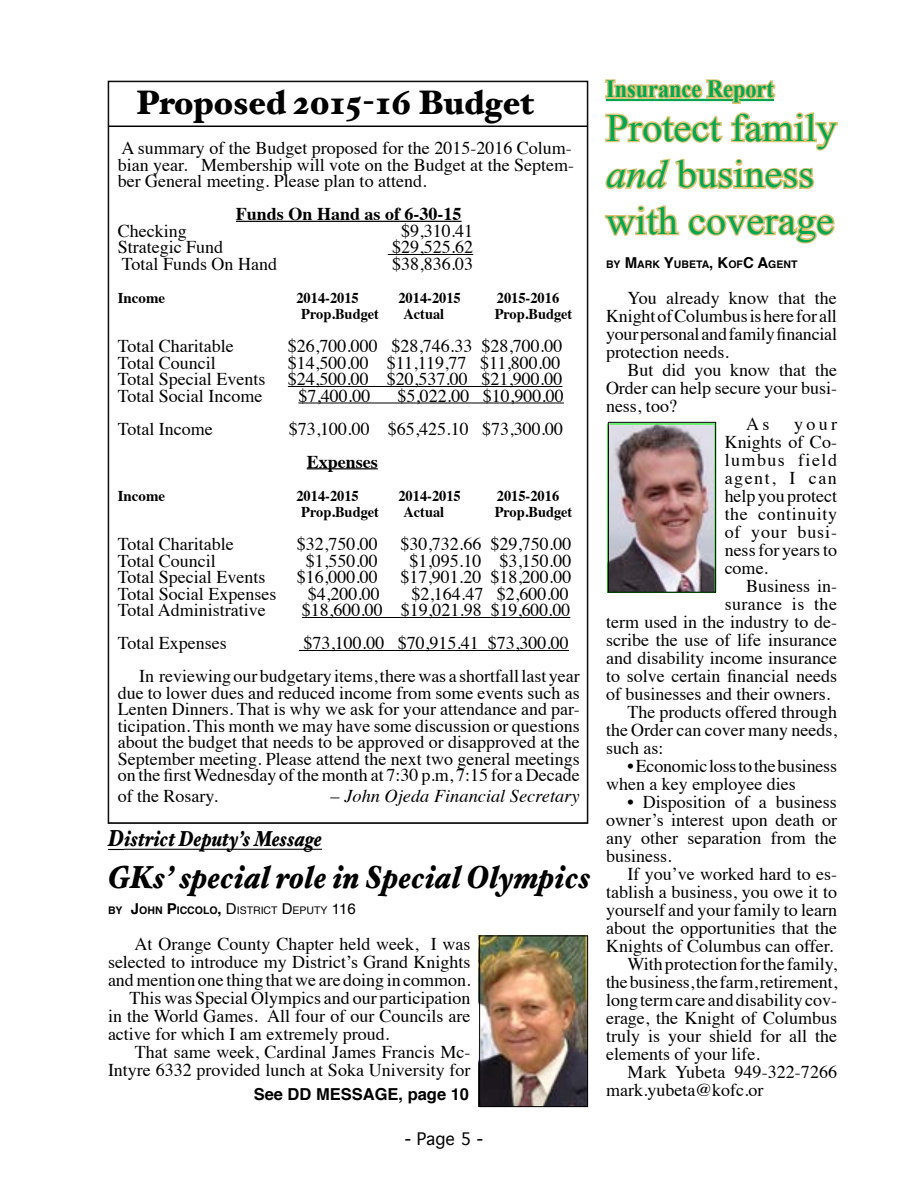
<style>
.page{position:relative;width:918px;height:1188px;background:#fff}
.page>*{position:absolute;margin:0;border:0;box-sizing:border-box;transform-origin:0 0}
.t1{font:38.7px/46.5px "Times New Roman";color:#00a651;scale:1.05 1}
.t2{font:900 34.05px "Hoefler Text";color:#000;scale:.96 1}
.t3{font:italic 900 31.8px "Hoefler Text";color:#000;scale:.88 1}
.t4{font:700 24.75px "Times New Roman";color:#00a651;scale:.9 1}
.t5{font:italic 900 21.6px "Hoefler Text";color:#000;scale:.82 1}
.t6{font:18px/18px "Times";color:#000;text-align:justify}
.t7{font:700 18px "Times";color:#000}
.t8{font:italic 18px "Times";color:#000}
.t9{font:18px "Times";letter-spacing:.025em;color:#000}
.t10{font:700 16.5px "Helvetica";color:#000}
.t11{font:16.5px "Geneva";color:#000}
.t12{font:700 15px "Times";color:#000;scale:.96 1}
.t13{font:700 15px "Times";color:#000}
.t14{font:10.5px "Helvetica";color:#000}
.t15{font:700 10.5px "Helvetica";color:#000}
.s1{font-size:23.1px}
.s2{font-weight:700}
.s3{font-weight:700;font-size:15px}
.s4{font-size:15px}
.s5{font-style:italic}
</style>
<div class="page">
<svg style="left:108px;top:81px;width:480px;height:743px"></svg>
<hr style="left:236px;top:221px;width:226px;height:1px;background:#000">
<hr style="left:388px;top:254px;width:85px;height:1px;background:#000">
<hr style="left:288px;top:386px;width:274px;height:1px;background:#000">
<hr style="left:298px;top:403px;width:266px;height:1px;background:#000">
<hr style="left:307px;top:468px;width:71px;height:1px;background:#000">
<hr style="left:302px;top:617px;width:268px;height:1px;background:#000">
<hr style="left:299px;top:650px;width:270px;height:1px;background:#000">
<hr style="left:108px;top:126px;width:480px;height:1px;background:#000">
<img style="left:610px;top:426px;width:103px;height:165px">
<div style="left:608px;top:422px;width:108px;height:171px;border:1px solid #000"></div>
<svg style="left:605px;top:79px;width:233px;height:111px"></svg>
<svg style="left:604px;top:205px;width:231px;height:39px"></svg>
<img style="left:478px;top:936px;width:108px;height:171px">
<svg style="left:108px;top:849px;width:16px;height:1px"></svg>
<hr style="left:124px;top:849px;width:198px;height:1px;background:#000">
<div style="left:479px;top:936px;width:109px;height:171px;border:1px solid #000"></div>
<h2 class="t2" style="left:136px;top:82px;width:417px">Proposed 2015-16 Budget</h2>
<p class="t6" style="left:118px;top:138px;width:458px;line-height:16.5px;text-align:left">A summary of the Budget proposed for the 2015-2016 Colum&shy;bian year. Membership will vote on the Budget at the Septem&shy;ber General meeting. Please plan to attend.</p>
<p class="t7" style="left:236px;top:197px;width:227px">Funds On Hand as of 6-30-15</p>
<p class="t6" style="left:118px;top:220px;width:70px">Checking</p>
<p class="t6" style="left:401px;top:220px;width:73px">$9,310.41</p>
<p class="t6" style="left:118px;top:237px;width:107px">Strategic Fund</p>
<p class="t6" style="left:392px;top:237px;width:82px">$29,525.62</p>
<p class="t6" style="left:122px;top:253px;width:157px">Total Funds On Hand</p>
<p class="t6" style="left:392px;top:253px;width:82px">$38,836.03</p>
<p class="t13" style="left:118px;top:283px;width:49px">Income</p>
<p class="t12" style="left:296px;top:283px;width:66px">2014-2015</p>
<p class="t12" style="left:398px;top:283px;width:66px">2014-2015</p>
<p class="t12" style="left:497px;top:283px;width:66px">2015-2016</p>
<p class="t12" style="left:301px;top:300px;width:82px">Prop.Budget</p>
<p class="t12" style="left:403px;top:300px;width:44px">Actual</p>
<p class="t12" style="left:495px;top:300px;width:82px">Prop.Budget</p>
<p class="t6" style="left:118px;top:336px;width:118px">Total Charitable</p>
<p class="t6" style="left:288px;top:336px;width:276px">$26,700.000 $28,746.33 $28,700.00</p>
<p class="t6" style="left:118px;top:352px;width:100px">Total Council</p>
<p class="t6" style="left:118px;top:353px;width:446px;line-height:16.5px;text-indent:170px">$14,500.00 $11,119,77 $11,800.00<br>Total Special Events $24,500.00 $20,537.00 $21,900.00<br>Total Social Income</p>
<p class="t6" style="left:298px;top:385px;width:73px">$7,400.00</p>
<p class="t6" style="left:397px;top:385px;width:168px">$5,022.00 $10,900.00</p>
<p class="t6" style="left:118px;top:418px;width:97px">Total Income</p>
<p class="t6" style="left:289px;top:418px;width:276px">$73,100.00 $65,425.10 $73,300.00</p>
<p class="t7" style="left:307px;top:444px;width:73px">Expenses</p>
<p class="t13" style="left:118px;top:481px;width:49px">Income</p>
<p class="t12" style="left:296px;top:481px;width:66px">2014-2015</p>
<p class="t12" style="left:398px;top:481px;width:66px">2014-2015</p>
<p class="t12" style="left:497px;top:481px;width:66px">2015-2016</p>
<p class="t12" style="left:301px;top:498px;width:82px">Prop.Budget</p>
<p class="t12" style="left:403px;top:498px;width:44px">Actual</p>
<p class="t12" style="left:495px;top:498px;width:82px">Prop.Budget</p>
<p class="t6" style="left:118px;top:534px;width:118px">Total Charitable</p>
<p class="t6" style="left:297px;top:534px;width:82px">$32,750.00</p>
<p class="t6" style="left:400px;top:534px;width:173px">$30,732.66 $29,750.00</p>
<p class="t6" style="left:118px;top:550px;width:100px">Total Council</p>
<p class="t6" style="left:306px;top:550px;width:73px">$1,550.00</p>
<p class="t6" style="left:409px;top:550px;width:163px">$1,095.10 $3,150.00</p>
<p class="t6" style="left:118px;top:567px;width:149px">Total Special Events</p>
<p class="t6" style="left:297px;top:567px;width:82px">$16,000.00</p>
<p class="t6" style="left:400px;top:567px;width:173px">$17,901.20 $18,200.00</p>
<p class="t6" style="left:118px;top:583px;width:160px">Total Social Expenses</p>
<p class="t6" style="left:308px;top:583px;width:73px">$4,200.00</p>
<p class="t6" style="left:411px;top:583px;width:159px">$2,164.47 $2,600.00</p>
<p class="t6" style="left:118px;top:600px;width:150px">Total Administrative</p>
<p class="t6" style="left:302px;top:600px;width:270px">$18,600.00 $19,021.98 $19,600.00</p>
<p class="t6" style="left:118px;top:633px;width:111px">Total Expenses</p>
<p class="t6" style="left:139px;top:625px;width:442px;line-height:33px;text-indent:164px">$73,100.00 $70,915.41 $73,300.00<br>In reviewing our budgetary items, there was a shortfall last year</p>
<p class="t6" style="left:118px;top:683px;width:464px;line-height:16.5px">due to lower dues and reduced income from some events such as Lenten Dinners. That is why we ask for your attendance and par&shy;ticipation. This month we may have some discussion or questions about the budget that needs to be approved or disapproved at the September meeting. Please attend the next two general meetings on the first Wednesday of the month at 7:30 p.m, 7:15 for a Decade</p>
<p class="t6" style="left:118px;top:786px;width:102px">of the Rosary.</p>
<p class="t8" style="left:331px;top:780px;width:250px">– John Ojeda Financial Secretary</p>
<p class="t5" style="left:108px;top:826px;width:263px"><span class="s1">D</span>istrict Deputy’s Message</p>
<h3 class="t3" style="left:108px;top:858px;width:550px">GKs’ special role in Special Olympics</h3>
<p class="t14" style="left:108px;top:903px;width:249px"><span class="s2">BY</span> <span class="s3">J</span><span class="s2">OHN</span> <span class="s3">P</span><span class="s2">ICCOLO</span><span class="s3">,</span> <span class="s4">D</span> ISTRICT <span class="s4">D</span> EPUTY <span class="s4">116</span></p>
<p class="t6" style="left:135px;top:933px;width:338px">At Orange County Chapter held week, I was</p>
<p class="t6" style="left:108px;top:951px;width:364px">selected to introduce my District’s Grand Knights</p>
<p class="t6" style="left:108px;top:969px;width:364px">and mention one thing that we are doing in common.</p>
<p class="t6" style="left:130px;top:987px;width:343px">This was Special Olympics and our participation</p>
<p class="t6" style="left:108px;top:1005px;width:364px">in the World Games. All four of our Councils are</p>
<p class="t6" style="left:108px;top:1023px;width:283px">active for which I am extremely proud.</p>
<p class="t6" style="left:135px;top:1041px;width:337px">That same week, Cardinal James Francis Mc-</p>
<p class="t6" style="left:108px;top:1059px;width:364px">Intyre 6332 provided lunch at Soka University for</p>
<p class="t10" style="left:254px;top:1081px;width:217px">See DD MESSAGE, page 10</p>
<p class="t11" style="left:405px;top:1125px;width:80px">- Page 5 -</p>
<h3 class="t4" style="left:606px;top:72px;width:188px">Insurance Report</h3>
<h1 class="t1" style="left:606px;top:104px;width:221px">Protect family <span class="s5">and</span> business with coverage</h1>
<p class="t15" style="left:606px;top:256px;width:193px">BY <span class="s4">M</span>ARK <span class="s4">Y</span>UBETA<span class="s4">, K</span>OF<span class="s4">C A</span>GENT</p>
<p class="t6" style="left:606px;top:287px;width:233px;text-indent:22px">You already know that the Knight of Columbus is here for all your personal and family financial protection needs.</p>
<p class="t6" style="left:628px;top:359px;width:211px">But did you know that the</p>
<p class="t6" style="left:606px;top:377px;width:233px">Order can help secure your busi-</p>
<p class="t6" style="left:606px;top:395px;width:72px">ness, too?</p>
<p class="t6" style="left:746px;top:413px;width:25px">As</p>
<p class="t6" style="left:725px;top:413px;width:114px;text-indent:69px">your Knights of Co&shy;lumbus field agent, I can help you protect the continuity of your busi&shy;ness for years to come.</p>
<p class="t6" style="left:746px;top:575px;width:92px">Business in-</p>
<p class="t9" style="left:725px;top:587px;width:114px">surance is the</p>
<p class="t6" style="left:606px;top:611px;width:233px">term used in the industry to de-</p>
<p class="t6" style="left:606px;top:629px;width:233px">scribe the use of life insurance</p>
<p class="t6" style="left:606px;top:647px;width:233px">and disability income insurance</p>
<p class="t6" style="left:606px;top:665px;width:233px">to solve certain financial needs</p>
<p class="t6" style="left:606px;top:683px;width:226px">of businesses and their owners.</p>
<p class="t6" style="left:628px;top:701px;width:211px">The products offered through</p>
<p class="t6" style="left:606px;top:719px;width:232px">the Order can cover many needs,</p>
<p class="t6" style="left:606px;top:737px;width:59px">such as:</p>
<p class="t6" style="left:606px;top:755px;width:233px;text-indent:22px">• Economic loss to the business when a key employee dies</p>
<p class="t6" style="left:606px;top:791px;width:232px;text-indent:22px">• Disposition of a business owner’s interest upon death or any other separation from the business.</p>
<p class="t6" style="left:628px;top:863px;width:211px">If you’ve worked hard to es-</p>
<p class="t6" style="left:606px;top:881px;width:233px">tablish a business, you owe it to</p>
<p class="t6" style="left:606px;top:899px;width:233px">yourself and your family to learn</p>
<p class="t6" style="left:606px;top:917px;width:233px">about the opportunities that the</p>
<p class="t6" style="left:606px;top:935px;width:229px">Knights of Columbus can offer.</p>
<p class="t6" style="left:628px;top:953px;width:211px">With protection for the family,</p>
<p class="t6" style="left:606px;top:971px;width:233px">the business, the farm, retirement,</p>
<p class="t6" style="left:606px;top:989px;width:233px">long term care and disability cov-</p>
<p class="t6" style="left:606px;top:1007px;width:233px">erage, the Knight of Columbus</p>
<p class="t6" style="left:606px;top:1025px;width:233px">truly is your shield for all the</p>
<p class="t6" style="left:606px;top:1043px;width:155px">elements of your life.</p>
<p class="t6" style="left:628px;top:1061px;width:211px">Mark Yubeta 949-322-7266</p>
<p class="t6" style="left:606px;top:1079px;width:159px">mark.yubeta@kofc.or</p>
</div>
